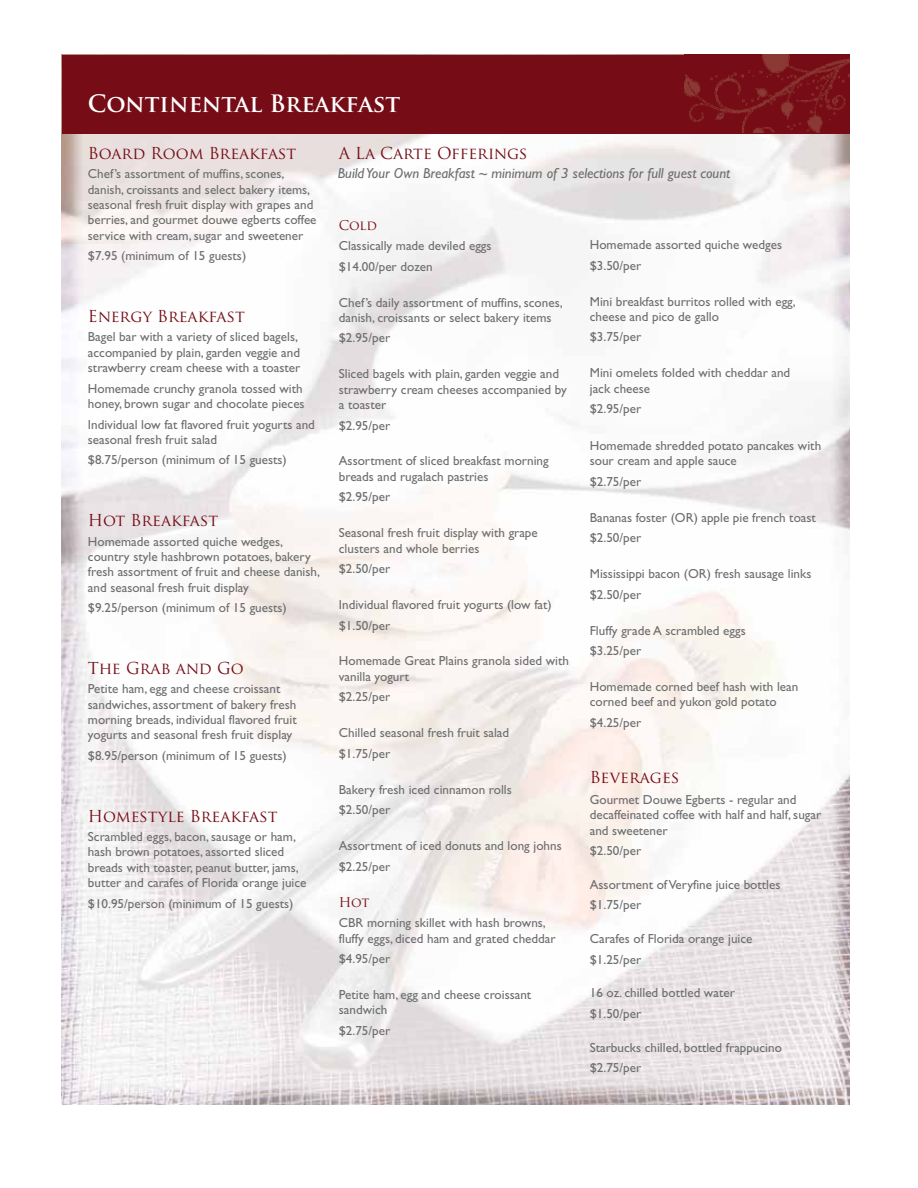
<style>
.page{position:relative;width:918px;height:1188px;background:#fff}
.page>*{position:absolute;margin:0;border:0;box-sizing:border-box;transform-origin:0 0}
.t1{font:700 23.4px "Trajan Pro";color:#fff}
.t2{font:16.05px "Trajan Pro";color:#760c16}
.t3{font:italic 14.55px "Gill Sans";color:#6d6e70}
.t4{font:13.2px/15.3px "Gill Sans";color:#6d6e70}
.t5{font:13.2px "Trajan Pro";letter-spacing:-.015em;color:#760c16}
</style>
<div class="page">
<img style="left:62px;top:134px;width:787px;height:970px">
<div style="left:62px;top:55px;width:788px;height:79px;background:#760c16"></div>
<img style="left:685px;top:55px;width:164px;height:77px">
<h1 class="t1" style="left:88px;top:90px;width:314px">Continental Breakfast</h1>
<p class="t2" style="left:88px;top:144px;width:210px">Board Room Breakfast</p>
<p class="t4" style="left:88px;top:168px;width:230px">Chef’s assortment of muffins, scones, danish, croissants and select bakery items, seasonal fresh fruit display with grapes and berries, and gourmet douwe egberts coffee service with cream, sugar and sweetener</p>
<p class="t4" style="left:88px;top:250px;width:160px">$7.95 (minimum of 15 guests)</p>
<p class="t2" style="left:88px;top:307px;width:158px">Energy Breakfast</p>
<p class="t4" style="left:88px;top:331px;width:214px">Bagel bar with a variety of sliced bagels, accompanied by plain, garden veggie and strawberry cream cheese with a toaster</p>
<p class="t4" style="left:88px;top:382px;width:218px">Homemade crunchy granola tossed with honey, brown sugar and chocolate pieces</p>
<p class="t4" style="left:88px;top:418px;width:229px">Individual low fat flavored fruit yogurts and seasonal fresh fruit salad</p>
<p class="t4" style="left:88px;top:454px;width:200px">$8.75/person (minimum of 15 guests)</p>
<p class="t2" style="left:88px;top:511px;width:132px">Hot Breakfast</p>
<p class="t4" style="left:88px;top:535px;width:234px">Homemade assorted quiche wedges, country style hashbrown potatoes, bakery fresh assortment of fruit and cheese danish, and seasonal fresh fruit display</p>
<p class="t4" style="left:88px;top:602px;width:200px">$9.25/person (minimum of 15 guests)</p>
<p class="t2" style="left:88px;top:659px;width:157px">The Grab and Go</p>
<p class="t4" style="left:88px;top:683px;width:210px">Petite ham, egg and cheese croissant sandwiches, assortment of bakery fresh morning breads, individual flavored fruit yogurts and seasonal fresh fruit display</p>
<p class="t4" style="left:88px;top:749px;width:200px">$8.95/person (minimum of 15 guests)</p>
<p class="t2" style="left:88px;top:807px;width:191px">Homestyle Breakfast</p>
<p class="t4" style="left:88px;top:831px;width:220px">Scrambled eggs, bacon, sausage or ham, hash brown potatoes, assorted sliced breads with toaster, peanut butter, jams, butter and carafes of Florida orange juice</p>
<p class="t4" style="left:88px;top:897px;width:207px">$10.95/person (minimum of 15 guests)</p>
<p class="t2" style="left:339px;top:144px;width:190px">A La Carte Offerings</p>
<p class="t3" style="left:338px;top:168px;width:394px">Build Your Own Breakfast ~ minimum of 3 selections for full guest count</p>
<p class="t5" style="left:339px;top:217px;width:40px">Cold</p>
<p class="t4" style="left:339px;top:237px;width:154px;line-height:20.5px">Classically made deviled eggs $14.00/per dozen</p>
<p class="t4" style="left:339px;top:296px;width:225px">Chef’s daily assortment of muffins, scones, danish, croissants or select bakery items</p>
<p class="t4" style="left:339px;top:332px;width:53px">$2.95/per</p>
<p class="t4" style="left:339px;top:368px;width:230px">Sliced bagels with plain, garden veggie and strawberry cream cheeses accompanied by a toaster</p>
<p class="t4" style="left:339px;top:419px;width:53px">$2.95/per</p>
<p class="t4" style="left:339px;top:455px;width:211px">Assortment of sliced breakfast morning breads and rugalach pastries</p>
<p class="t4" style="left:339px;top:491px;width:53px">$2.95/per</p>
<p class="t4" style="left:339px;top:527px;width:200px">Seasonal fresh fruit display with grape clusters and whole berries</p>
<p class="t4" style="left:339px;top:563px;width:53px">$2.50/per</p>
<p class="t4" style="left:339px;top:596px;width:214px;line-height:20.5px">Individual flavored fruit yogurts (low fat) $1.50/per</p>
<p class="t4" style="left:339px;top:655px;width:232px">Homemade Great Plains granola sided with vanilla yogurt</p>
<p class="t4" style="left:339px;top:691px;width:53px">$2.25/per</p>
<p class="t4" style="left:339px;top:724px;width:172px;line-height:20.5px">Chilled seasonal fresh fruit salad $1.75/per</p>
<p class="t4" style="left:339px;top:780px;width:174px;line-height:20.5px">Bakery fresh iced cinnamon rolls $2.50/per</p>
<p class="t4" style="left:339px;top:837px;width:224px;line-height:20.5px">Assortment of iced donuts and long johns $2.25/per</p>
<p class="t5" style="left:339px;top:894px;width:32px">Hot</p>
<p class="t4" style="left:339px;top:917px;width:218px">CBR morning skillet with hash browns, fluffy eggs, diced ham and grated cheddar</p>
<p class="t4" style="left:339px;top:952px;width:53px">$4.95/per</p>
<p class="t4" style="left:339px;top:988px;width:194px">Petite ham, egg and cheese croissant sandwich</p>
<p class="t4" style="left:339px;top:1024px;width:53px">$2.75/per</p>
<p class="t4" style="left:590px;top:236px;width:194px;line-height:20.5px">Homemade assorted quiche wedges $3.50/per</p>
<p class="t4" style="left:590px;top:295px;width:207px">Mini breakfast burritos rolled with egg, cheese and pico de gallo</p>
<p class="t4" style="left:590px;top:331px;width:53px">$3.75/per</p>
<p class="t4" style="left:590px;top:367px;width:202px">Mini omelets folded with cheddar and jack cheese</p>
<p class="t4" style="left:590px;top:403px;width:53px">$2.95/per</p>
<p class="t4" style="left:590px;top:439px;width:233px">Homemade shredded potato pancakes with sour cream and apple sauce</p>
<p class="t4" style="left:590px;top:475px;width:53px">$2.75/per</p>
<p class="t4" style="left:590px;top:508px;width:228px;line-height:20.5px">Bananas foster (OR) apple pie french toast $2.50/per</p>
<p class="t4" style="left:590px;top:565px;width:223px;line-height:20.5px">Mississippi bacon (OR) fresh sausage links $2.50/per</p>
<p class="t4" style="left:590px;top:621px;width:157px;line-height:20.5px">Fluffy grade A scrambled eggs $3.25/per</p>
<p class="t4" style="left:590px;top:680px;width:210px">Homemade corned beef hash with lean corned beef and yukon gold potato</p>
<p class="t4" style="left:590px;top:716px;width:53px">$4.25/per</p>
<p class="t2" style="left:590px;top:768px;width:91px">Beverages</p>
<p class="t4" style="left:590px;top:793px;width:233px">Gourmet Douwe Egberts - regular and decaffeinated coffee with half and half, sugar and sweetener</p>
<p class="t4" style="left:590px;top:845px;width:53px">$2.50/per</p>
<p class="t4" style="left:590px;top:876px;width:192px;line-height:20.5px">Assortment of Veryfine juice bottles $1.75/per</p>
<p class="t4" style="left:590px;top:930px;width:164px;line-height:20.5px">Carafes of Florida orange juice $1.25/per</p>
<p class="t4" style="left:590px;top:984px;width:147px;line-height:20.5px">16 oz. chilled bottled water $1.50/per</p>
<p class="t4" style="left:590px;top:1038px;width:194px;line-height:20.5px">Starbucks chilled, bottled frappucino $2.75/per</p>
</div>
